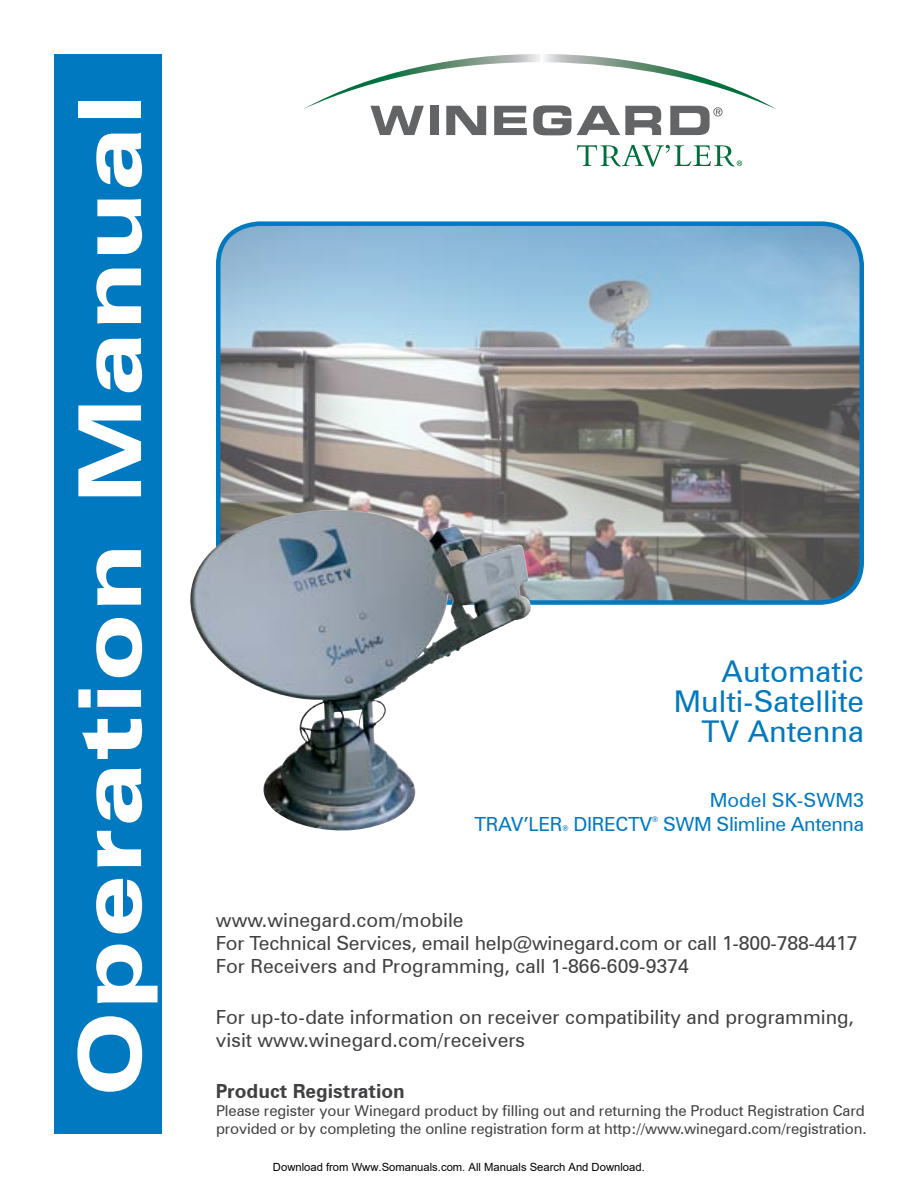
<style>
.page{position:relative;width:918px;height:1188px;background:#fff}
.page>*{position:absolute;margin:0;border:0;box-sizing:border-box;transform-origin:0 0}
.t1{font:900 expanded 87px "Zurich BT";letter-spacing:.05em;color:#fff}
.t2{font:30px/30px "Zurich BT";color:#0079c1;text-align:right}
.t3{font:19.5px/23.4px "Zurich BT";color:#414042}
.t4{font:19.5px "Zurich BT";letter-spacing:-.02em;color:#0079c1}
.t5{font:700 19.5px "Zurich BT";color:#414042}
.t6{font:19.5px "Zurich BT";color:#0079c1}
.t7{font:15px "Zurich BT";letter-spacing:-.01em;color:#414042}
.t8{font:11.25px "Arial";color:#000}
.t9{font:7.8px "Zurich BT";color:#0079c1}
</style>
<div class="page">
<img style="left:218px;top:226px;width:642px;height:374px">
<div style="left:216px;top:221px;width:648px;height:384px;border:4px solid #0079c1;border-radius:41px"></div>
<svg style="left:304px;top:54px;width:473px;height:81px"></svg>
<svg style="left:577px;top:145px;width:165px;height:21px"></svg>
<img style="left:190px;top:510px;width:344px;height:321px">
<div style="left:54px;top:54px;width:108px;height:1080px;background:#0079c1"></div>
<h1 class="t1" style="left:59px;top:1095px;width:1001px;rotate:-90deg">Operation Manual</h1>
<h2 class="t2" style="left:674px;top:656px;width:192px">Automatic<br>Multi-Satellite<br>TV Antenna</h2>
<p class="t6" style="left:710px;top:788px;width:156px">Model SK-SWM3</p>
<p class="t4" style="left:475px;top:812px;width:89px">TRAV’LER</p>
<p class="t9" style="left:562px;top:823px;width:8px">®</p>
<p class="t4" style="left:574px;top:812px;width:80px">DIRECTV</p>
<p class="t9" style="left:652px;top:814px;width:8px">®</p>
<p class="t4" style="left:663px;top:812px;width:202px">SWM Slimline Antenna</p>
<p class="t3" style="left:216px;top:908px;width:643px">www.winegard.com/mobile<br>For Technical Services, email help@winegard.com or call 1-800-788-4417<br>For Receivers and Programming, call 1-866-609-9374</p>
<p class="t3" style="left:216px;top:1005px;width:639px">For up-to-date information on receiver compatibility and programming, visit www.winegard.com/receivers</p>
<p class="t5" style="left:216px;top:1079px;width:190px">Product Registration</p>
<p class="t7" style="left:216px;top:1101px;width:650px">Please register your Winegard product by filling out and returning the Product Registration Card</p>
<p class="t7" style="left:216px;top:1119px;width:652px">provided or by completing the online registration form at http://www.winegard.com/registration.</p>
<p class="t8" style="left:273px;top:1160px;width:373px">Download from Www.Somanuals.com. All Manuals Search And Download.</p>
</div>
